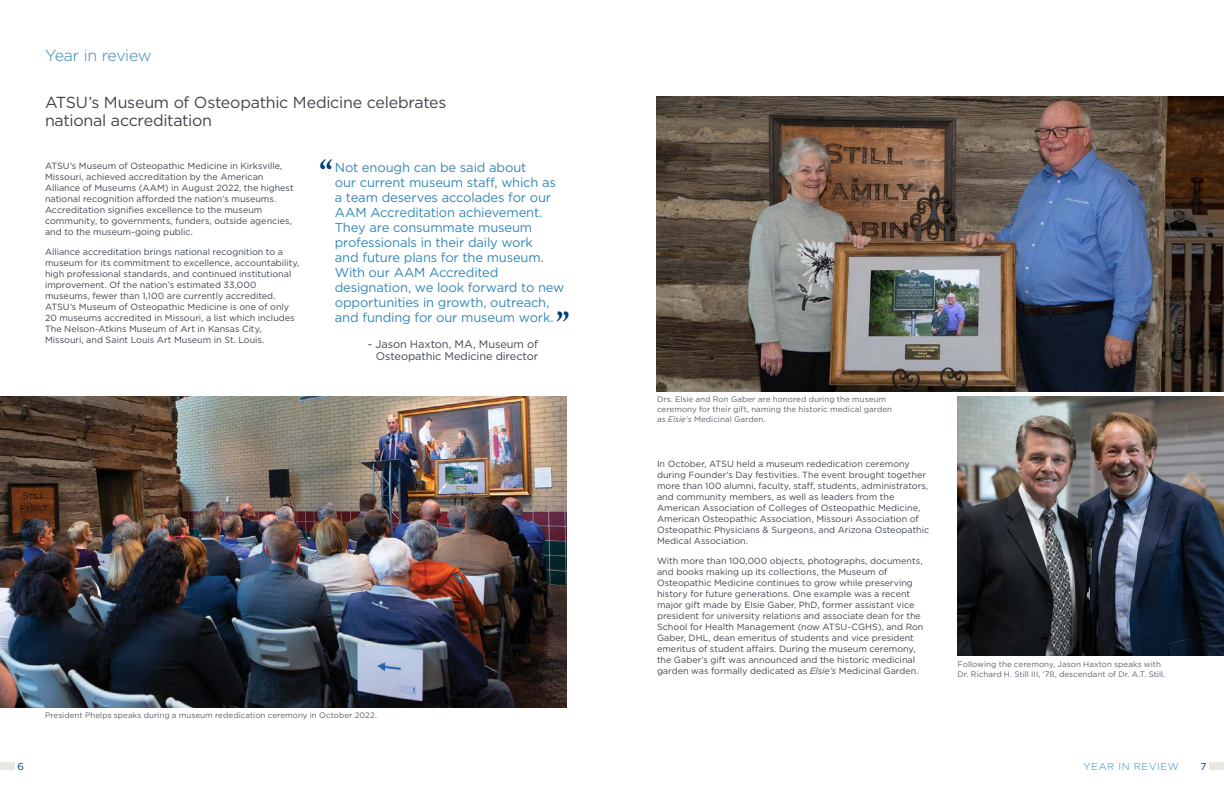
<style>
.page{position:relative;width:1224px;height:792px;background:#fff}
.page>*{position:absolute;margin:0;border:0;box-sizing:border-box;transform-origin:0 0}
.t1{font:700 extra-condensed 36px "Meno Display";color:#003d7a}
.t2{font:16px/18px "Gotham";letter-spacing:-.015em;color:#3f454f}
.t3{font:300 16px "Gotham";letter-spacing:-.025em;color:#3487b7}
.t4{font:13px/15px "Gotham";letter-spacing:-.015em;color:#3487b7}
.t5{font:11px/12px "Gotham";letter-spacing:-.01em;color:#3f454f;text-align:right}
.t6{font:300 10px "Gotham";letter-spacing:.065em;color:#3487b7}
.t7{font:10px "Gotham";color:#003d7a}
.t8{font:9px/11px "Gotham";color:#3f454f}
.t9{font:8px/10px "Gotham";letter-spacing:.005em;color:#5c6169}
.s1{font-style:italic}
</style>
<div class="page">
<div style="left:0;top:763px;width:15px;height:7px;background:#e8e7e4"></div>
<div style="left:1209px;top:763px;width:15px;height:7px;background:#e8e7e4"></div>
<img style="left:0;top:396px;width:567px;height:311px">
<img style="left:657px;top:96px;width:567px;height:296px">
<img style="left:958px;top:396px;width:266px;height:259px">
<h2 class="t3" style="left:45px;top:45px;width:108px">Year in review</h2>
<h2 class="t2" style="left:45px;top:93px;width:403px">ATSU’s Museum of Osteopathic Medicine celebrates national accreditation</h2>
<p class="t8" style="left:45px;top:160px;width:250px">ATSU’s Museum of Osteopathic Medicine in Kirksville, Missouri, achieved accreditation by the American Alliance of Museums (AAM) in August 2022, the highest national recognition afforded the nation’s museums.<br>Accreditation signifies excellence to the museum community, to governments, funders, outside agencies, and to the museum-going public.</p>
<p class="t8" style="left:45px;top:246px;width:256px">Alliance accreditation brings national recognition to a museum for its commitment to excellence, accountability, high professional standards, and continued institutional improvement. Of the nation’s estimated 33,000 museums, fewer than 1,100 are currently accredited.<br>ATSU’s Museum of Osteopathic Medicine is one of only 20 museums accredited in Missouri, a list which includes The Nelson-Atkins Museum of Art in Kansas City, Missouri, and Saint Louis Art Museum in St. Louis.</p>
<h1 class="t1" style="left:319px;top:151px;width:16px">“</h1>
<p class="t4" style="left:335px;top:160px;width:231px">Not enough can be said about<br>our current museum staff, which as a team deserves accolades for our<br>AAM Accreditation achievement.<br>They are consummate museum professionals in their daily work<br>and future plans for the museum.<br>With our AAM Accredited designation, we look forward to new opportunities in growth, outreach, and funding for our museum work.</p>
<p class="t5" style="left:368px;top:338px;width:172px">- Jason Haxton, MA, Museum of<br>Osteopathic Medicine director</p>
<h1 class="t1" style="left:556px;top:303px;width:16px">”</h1>
<p class="t9" style="left:45px;top:710px;width:334px">President Phelps speaks during a museum rededication ceremony in October 2022.</p>
<p class="t9" style="left:657px;top:394px;width:237px">Drs. Elsie and Ron Gaber are honored during the museum ceremony for their gift, naming the historic medical garden as <span class="s1">Elsie’s</span> Medicinal Garden.</p>
<p class="t8" style="left:657px;top:458px;width:274px">In October, ATSU held a museum rededication ceremony during Founder’s Day festivities. The event brought together more than 100 alumni, faculty, staff, students, administrators, and community members, as well as leaders from the American Association of Colleges of Osteopathic Medicine, American Osteopathic Association, Missouri Association of Osteopathic Physicians &amp; Surgeons, and Arizona Osteopathic Medical Association.</p>
<p class="t8" style="left:657px;top:555px;width:268px">With more than 100,000 objects, photographs, documents, and books making up its collections, the Museum of Osteopathic Medicine continues to grow while preserving history for future generations. One example was a recent major gift made by Elsie Gaber, PhD, former assistant vice president for university relations and associate dean for the School for Health Management (now ATSU-CGHS), and Ron Gaber, DHL, dean emeritus of students and vice president emeritus of student affairs. During the museum ceremony, the Gaber’s gift was announced and the historic medicinal garden was formally dedicated as <span class="s1">Elsie’s</span> Medicinal Garden.</p>
<p class="t9" style="left:958px;top:659px;width:209px">Following the ceremony, Jason Haxton speaks with<br>Dr. Richard H. Still III, ’78, descendant of Dr. A.T. Still.</p>
<p class="t7" style="left:17px;top:760px;width:8px">6</p>
<p class="t6" style="left:1083px;top:760px;width:97px">YEAR IN REVIEW</p>
<p class="t7" style="left:1201px;top:760px;width:7px">7</p>
</div>
